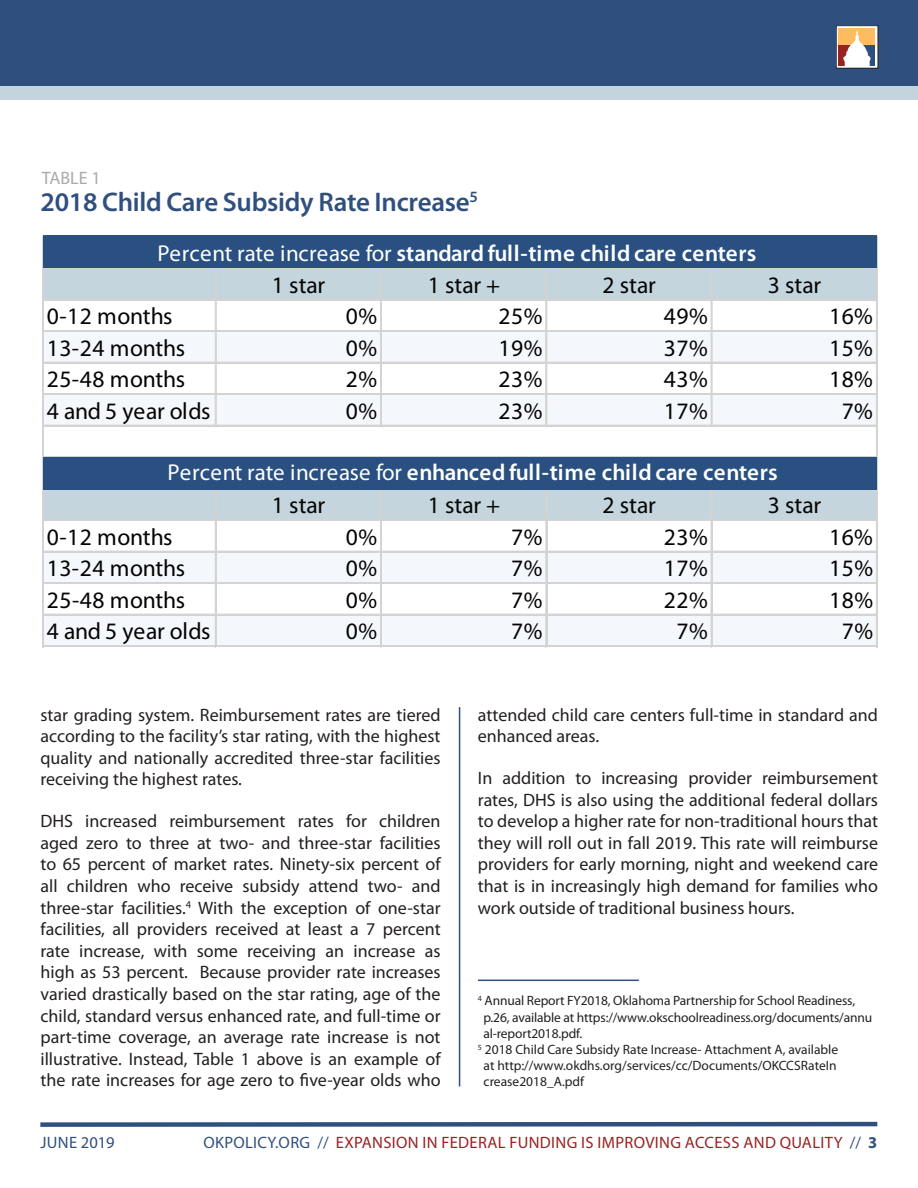
<style>
.page{position:relative;width:918px;height:1188px;background:#fff}
.page>*{position:absolute;margin:0;border:0;box-sizing:border-box;transform-origin:0 0}
.t1{font:600 27px "Myriad Pro";letter-spacing:-.01em;color:#2f507f}
.t2{font:23.7px "Myriad Pro";color:#040503}
.t3{font:600 22.95px "Myriad Pro";letter-spacing:.005em;color:#fff}
.t4{font:18px/21.6px "Myriad Pro";color:#231f20;text-align:justify}
.t5{font:18px "Myriad Pro";color:#aaa}
.t6{font:16.5px "Myriad Pro";letter-spacing:.02em;color:#972421}
.t7{font:16.5px "Myriad Pro";letter-spacing:.01em;color:#2f507f}
.t8{font:13.5px "Myriad Pro";letter-spacing:-.01em;color:#231f20}
.s1{font-weight:400}
.s2{color:#2f507f}
.s3{font-weight:700;color:#2f507f}
</style>
<div class="page">
<div style="left:0;top:0;width:918px;height:86px;background:#2f507f"></div>
<div style="left:0;top:86px;width:918px;height:14px;background:#c4d4dc"></div>
<svg style="left:40px;top:1121px;width:838px;height:6px;background:#627b9e"></svg>
<hr style="left:459px;top:707px;width:1px;height:379px;background:#2f507f">
<hr style="left:478px;top:980px;width:161px;height:1px;background:#2f507f">
<svg style="left:838px;top:28px;width:38px;height:38px"></svg>
<div style="left:839px;top:28px;width:36px;height:18px;background:#fcbc5f"></div>
<div style="left:839px;top:46px;width:18px;height:20px;background:#972422"></div>
<div style="left:857px;top:46px;width:18px;height:20px;background:#2b5080"></div>
<svg style="left:843px;top:29px;width:28px;height:38px"></svg>
<div style="left:43px;top:488px;width:833px;height:32px;background:#c4d5dd"></div>
<div style="left:43px;top:330px;width:833px;height:32px;background:#f4f8fc"></div>
<div style="left:43px;top:394px;width:833px;height:32px;background:#f4f8fc"></div>
<div style="left:43px;top:552px;width:833px;height:32px;background:#f4f8fc"></div>
<div style="left:43px;top:615px;width:833px;height:31px;background:#f4f8fc"></div>
<div style="left:43px;top:268px;width:833px;height:31px;background:#c4d5dd"></div>
<hr style="left:215px;top:269px;width:2px;height:158px;background:#d4d3d3">
<hr style="left:380px;top:269px;width:1px;height:158px;background:#d4d3d3">
<hr style="left:381px;top:269px;width:1px;height:158px;background:#d4d3d3">
<hr style="left:545px;top:269px;width:1px;height:158px;background:#d4d3d3">
<hr style="left:546px;top:269px;width:1px;height:158px;background:#d4d3d3">
<hr style="left:711px;top:269px;width:2px;height:158px;background:#d4d3d3">
<hr style="left:42px;top:236px;width:2px;height:411px;background:#d4d3d3">
<hr style="left:215px;top:490px;width:2px;height:157px;background:#d4d3d3">
<hr style="left:380px;top:490px;width:1px;height:157px;background:#d4d3d3">
<hr style="left:381px;top:490px;width:1px;height:157px;background:#d4d3d3">
<hr style="left:546px;top:490px;width:1px;height:157px;background:#d4d3d3">
<hr style="left:711px;top:490px;width:2px;height:157px;background:#d4d3d3">
<hr style="left:876px;top:236px;width:2px;height:411px;background:#d4d3d3">
<hr style="left:42px;top:268px;width:836px;height:1px;background:#d4d3d3">
<hr style="left:42px;top:299px;width:836px;height:2px;background:#d4d3d3">
<hr style="left:42px;top:330px;width:836px;height:1px;background:#d4d3d3">
<hr style="left:42px;top:331px;width:836px;height:1px;background:#d4d3d3">
<hr style="left:42px;top:362px;width:836px;height:2px;background:#d4d3d3">
<hr style="left:42px;top:393px;width:836px;height:1px;background:#d4d3d3">
<hr style="left:42px;top:394px;width:836px;height:1px;background:#d4d3d3">
<hr style="left:42px;top:425px;width:836px;height:2px;background:#d4d3d3">
<hr style="left:42px;top:456px;width:836px;height:1px;background:#d4d3d3">
<hr style="left:42px;top:488px;width:836px;height:2px;background:#d4d3d3">
<hr style="left:42px;top:519px;width:836px;height:1px;background:#d4d3d3">
<hr style="left:42px;top:520px;width:836px;height:1px;background:#d4d3d3">
<hr style="left:42px;top:551px;width:836px;height:2px;background:#d4d3d3">
<hr style="left:42px;top:582px;width:836px;height:1px;background:#d4d3d3">
<hr style="left:42px;top:583px;width:836px;height:1px;background:#d4d3d3">
<hr style="left:42px;top:614px;width:836px;height:2px;background:#d4d3d3">
<hr style="left:42px;top:645px;width:836px;height:1px;background:#d4d3d3">
<hr style="left:42px;top:646px;width:836px;height:1px;background:#d4d3d3">
<div style="left:43px;top:235px;width:833px;height:33px;background:#295080"></div>
<div style="left:43px;top:457px;width:833px;height:32px;background:#295080"></div>
<p class="t5" style="left:42px;top:167px;width:60px">TABLE 1</p>
<p class="t1" style="left:40px;top:185px;width:439px">2018 Child Care Subsidy Rate Increase<sup>5</sup></p>
<p class="t3" style="left:157px;top:238px;width:600px"><span class="s1">Percent rate increase for</span> standard full-time child care centers</p>
<p class="t2" style="left:272px;top:270px;width:55px">1 star</p>
<p class="t2" style="left:428px;top:270px;width:74px">1 star +</p>
<p class="t2" style="left:603px;top:270px;width:55px">2 star</p>
<p class="t2" style="left:768px;top:270px;width:55px">3 star</p>
<p class="t2" style="left:47px;top:302px;width:127px">0-12 months</p>
<p class="t2" style="left:346px;top:302px;width:33px">0%</p>
<p class="t2" style="left:499px;top:302px;width:45px">25%</p>
<p class="t2" style="left:664px;top:302px;width:45px">49%</p>
<p class="t2" style="left:829px;top:302px;width:45px">16%</p>
<p class="t2" style="left:47px;top:333px;width:140px">13-24 months</p>
<p class="t2" style="left:346px;top:333px;width:33px">0%</p>
<p class="t2" style="left:499px;top:333px;width:45px">19%</p>
<p class="t2" style="left:664px;top:333px;width:45px">37%</p>
<p class="t2" style="left:829px;top:333px;width:45px">15%</p>
<p class="t2" style="left:47px;top:365px;width:140px">25-48 months</p>
<p class="t2" style="left:346px;top:365px;width:33px">2%</p>
<p class="t2" style="left:499px;top:365px;width:45px">23%</p>
<p class="t2" style="left:664px;top:365px;width:45px">43%</p>
<p class="t2" style="left:829px;top:365px;width:45px">18%</p>
<p class="t2" style="left:47px;top:396px;width:165px">4 and 5 year olds</p>
<p class="t2" style="left:346px;top:396px;width:33px">0%</p>
<p class="t2" style="left:499px;top:396px;width:45px">23%</p>
<p class="t2" style="left:664px;top:396px;width:45px">17%</p>
<p class="t2" style="left:842px;top:396px;width:33px">7%</p>
<p class="t3" style="left:168px;top:457px;width:612px"><span class="s1">Percent rate increase for</span> enhanced full-time child care centers</p>
<p class="t2" style="left:272px;top:491px;width:55px">1 star</p>
<p class="t2" style="left:428px;top:491px;width:74px">1 star +</p>
<p class="t2" style="left:602px;top:491px;width:55px">2 star</p>
<p class="t2" style="left:768px;top:491px;width:55px">3 star</p>
<p class="t2" style="left:47px;top:522px;width:127px">0-12 months</p>
<p class="t2" style="left:346px;top:522px;width:33px">0%</p>
<p class="t2" style="left:511px;top:522px;width:33px">7%</p>
<p class="t2" style="left:664px;top:522px;width:45px">23%</p>
<p class="t2" style="left:829px;top:522px;width:45px">16%</p>
<p class="t2" style="left:47px;top:554px;width:140px">13-24 months</p>
<p class="t2" style="left:346px;top:554px;width:33px">0%</p>
<p class="t2" style="left:511px;top:554px;width:33px">7%</p>
<p class="t2" style="left:664px;top:554px;width:45px">17%</p>
<p class="t2" style="left:829px;top:554px;width:45px">15%</p>
<p class="t2" style="left:47px;top:585px;width:140px">25-48 months</p>
<p class="t2" style="left:346px;top:585px;width:33px">0%</p>
<p class="t2" style="left:511px;top:585px;width:33px">7%</p>
<p class="t2" style="left:664px;top:585px;width:45px">22%</p>
<p class="t2" style="left:829px;top:585px;width:45px">18%</p>
<p class="t2" style="left:47px;top:617px;width:165px">4 and 5 year olds</p>
<p class="t2" style="left:346px;top:617px;width:33px">0%</p>
<p class="t2" style="left:511px;top:617px;width:33px">7%</p>
<p class="t2" style="left:677px;top:617px;width:33px">7%</p>
<p class="t2" style="left:842px;top:617px;width:33px">7%</p>
<p class="t4" style="left:40px;top:704px;width:402px">star grading system. Reimbursement rates are tiered according to the facility’s star rating, with the highest quality and nationally accredited three-star facilities receiving the highest rates.</p>
<p class="t4" style="left:40px;top:810px;width:402px">DHS increased reimbursement rates for children aged zero to three at two- and three-star facilities to 65 percent of market rates. Ninety-six percent of all children who receive subsidy attend two- and three-star facilities.<sup>4</sup> With the exception of one-star facilities, all providers received at least a 7 percent rate increase, with some receiving an increase as high as 53 percent. Because provider rate increases varied drastically based on the star rating, age of the child, standard versus enhanced rate, and full-time or part-time coverage, an average rate increase is not illustrative. Instead, Table 1 above is an example of the rate increases for age zero to five-year olds who</p>
<p class="t4" style="left:478px;top:704px;width:402px">attended child care centers full-time in standard and enhanced areas.</p>
<p class="t4" style="left:478px;top:767px;width:402px">In addition to increasing provider reimbursement rates, DHS is also using the additional federal dollars to develop a higher rate for non-traditional hours that they will roll out in fall 2019. This rate will reimburse providers for early morning, night and weekend care that is in increasingly high demand for families who work outside of traditional business hours.</p>
<p class="t8" style="left:478px;top:993px;width:379px"><sup>4</sup> Annual Report FY2018, Oklahoma Partnership for School Readiness,</p>
<p class="t8" style="left:483px;top:1009px;width:390px">p.26, available at https://www.okschoolreadiness.org/documents/annu</p>
<p class="t8" style="left:483px;top:1025px;width:100px">al-report2018.pdf.</p>
<p class="t8" style="left:478px;top:1041px;width:362px"><sup>5</sup> 2018 Child Care Subsidy Rate Increase- Attachment A, available</p>
<p class="t8" style="left:484px;top:1057px;width:355px">at http://www.okdhs.org/services/cc/Documents/OKCCSRateIn</p>
<p class="t8" style="left:484px;top:1074px;width:102px">crease2018_A.pdf</p>
<p class="t7" style="left:41px;top:1132px;width:76px">JUNE 2019</p>
<p class="t6" style="left:203px;top:1132px;width:675px"><span class="s2">OKPOLICY.ORG //</span> EXPANSION IN FEDERAL FUNDING IS IMPROVING ACCESS AND QUALITY <span class="s2">//</span> <span class="s3">3</span></p>
</div>
